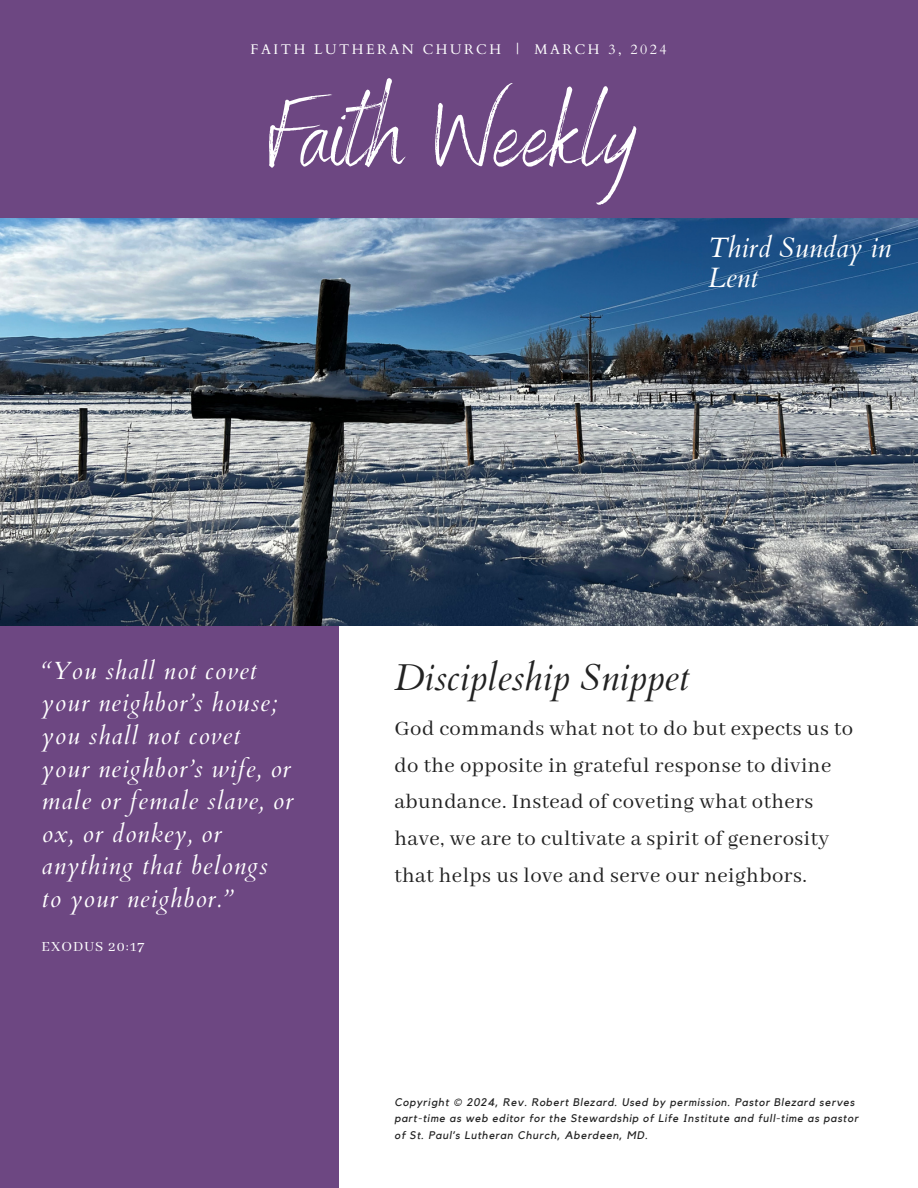
<style>
.page{position:relative;width:918px;height:1188px;background:#fff}
.page>*{position:absolute;margin:0;border:0;box-sizing:border-box;transform-origin:0 0}
.t1{font:99.6px "Benedict";color:#fff}
.t2{font:italic 37.35px "Cardo";color:#222}
.t3{font:italic 28.05px/30.3px "Cardo";color:#fff}
.t4{font:italic 24.9px/32.7px "Cardo";letter-spacing:.04em;color:#fff}
.t5{font:22.8px/36.6px "Abhaya Libre";letter-spacing:.02em;color:#222}
.t6{font:15.6px "Abhaya Libre";letter-spacing:.07em;color:#fff}
.t7{font:13.95px "Cardo";letter-spacing:.18em;color:#fff}
.t8{font:italic 10.95px/16.5px "Kollektif";letter-spacing:.07em;color:#222}
</style>
<div class="page">
<div style="left:0;top:593px;width:339px;height:595px;background:#6d4782"></div>
<img style="left:0;top:217px;width:918px;height:408px">
<div style="left:0;top:0;width:918px;height:217px;background:#6d4782"></div>
<h6 class="t7" style="left:251px;top:41px;width:418px">FAITH LUTHERAN CHURCH | MARCH 3, 2024</h6>
<p class="t1" style="left:269px;top:71px;width:369px">Faith Weekly</p>
<h4 class="t3" style="left:708px;top:233px;width:185px">Third Sunday in<br>Lent</h4>
<h5 class="t4" style="left:42px;top:654px;width:253px">“You shall not covet your neighbor’s house; you shall not covet your neighbor’s wife, or male or female slave, or ox, or donkey, or anything that belongs to your neighbor.”</h5>
<h2 class="t6" style="left:42px;top:937px;width:104px">EXODUS 20:17</h2>
<h1 class="t2" style="left:394px;top:653px;width:296px">Discipleship Snippet</h1>
<p class="t5" style="left:394px;top:711px;width:460px">God commands what not to do but expects us to do the opposite in grateful response to divine abundance. Instead of coveting what others have, we are to cultivate a spirit of generosity that helps us love and serve our neighbors.</p>
<h3 class="t8" style="left:394px;top:1094px;width:465px">Copyright © 2024, Rev. Robert Blezard. Used by permission. Pastor Blezard serves part-time as web editor for the Stewardship of Life Institute and full-time as pastor of St. Paul’s Lutheran Church, Aberdeen, MD.</h3>
</div>
